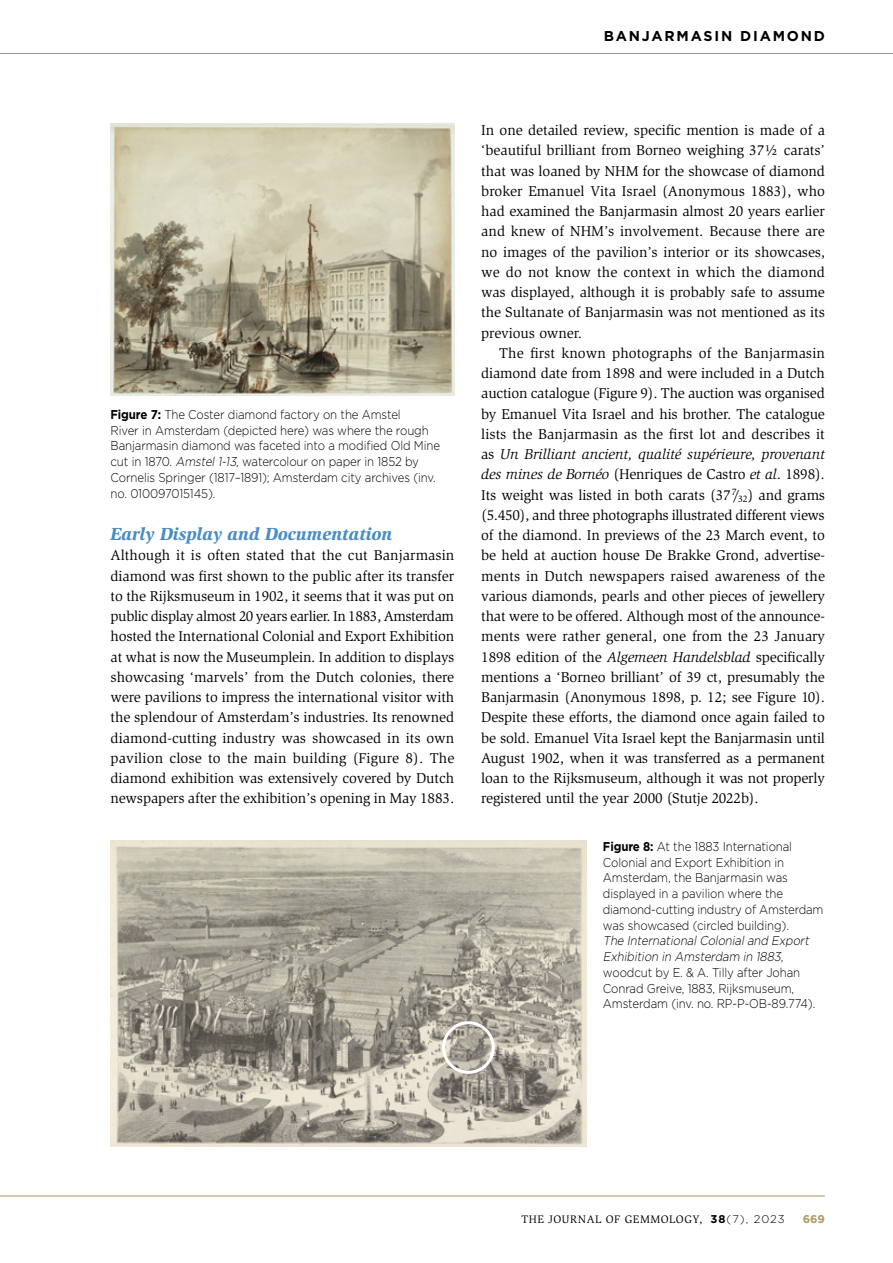
<style>
.page{position:relative;width:893px;height:1263px;background:#fff}
.page>*{position:absolute;margin:0;border:0;box-sizing:border-box;transform-origin:0 0}
.t1{font:italic 900 18px "Slimbach Std";letter-spacing:-.005em;color:#498dc3}
.t2{font:14.7px/20.2px "Slimbach Std";letter-spacing:-.005em;color:#000;text-align:justify}
.t3{font:700 14.25px "Gotham";letter-spacing:.125em;color:#000}
.t4{font:300 12.75px/15.8px "Gotham";letter-spacing:-.01em;color:#000;scale:.9 1}
.t5{font:11.25px "Slimbach Std";letter-spacing:.05em;color:#000}
.t6{font:700 11.25px "Gotham";color:#ae9a64}
.s1{font-weight:700}
.s2{font-style:italic}
.s3{font-family:"Gotham";font-weight:700}
.s4{font-family:"Gotham";font-weight:300}
</style>
<div class="page">
<hr style="left:0;top:53px;width:893px;height:1px;background:#ae9a64">
<hr style="left:0;top:1195px;width:825px;height:1px;background:#ae9a64">
<img style="left:111px;top:841px;width:476px;height:306px">
<img style="left:111px;top:123px;width:343px;height:273px">
<div style="left:442px;top:1021px;width:53px;height:53px;border:3px solid #fff;border-radius:50%"></div>
<p class="t3" style="left:604px;top:27px;width:223px">BANJARMASIN DIAMOND</p>
<p class="t4" style="left:111px;top:406px;width:368px"><span class="s1">Figure 7:</span> The Coster diamond factory on the Amstel<br>River in Amsterdam (depicted here) was where the rough Banjarmasin diamond was faceted into a modified Old Mine cut in 1870. <span class="s2">Amstel1-13</span>, watercolour on paper in 1852 by Cornelis Springer (1817–1891); Amsterdam city archives (inv. no. 010097015145).</p>
<p class="t1" style="left:111px;top:523px;width:283px">Early Display and Documentation</p>
<p class="t2" style="left:111px;top:545px;width:345px">Although it is often stated that the cut Banjarmasin diamond was first shown to the public after its transfer to the Rijksmuseum in 1902, it seems that it was put on public display almost 20 years earlier. In 1883, Amsterdam hosted the International Colonial and Export Exhibition at what is now the Museumplein. In addition to displays showcasing ‘marvels’ from the Dutch colonies, there were pavilions to impress the international visitor with the splendour of Amsterdam’s industries. Its renowned diamond-cutting industry was showcased in its own pavilion close to the main building (Figure 8). The diamond exhibition was extensively covered by Dutch newspapers after the exhibition’s opening in May 1883.</p>
<p class="t2" style="left:481px;top:120px;width:345px">In one detailed review, specific mention is made of a ‘beautiful brilliant from Borneo weighing 37½ carats’ that was loaned by NHM for the showcase of diamond broker Emanuel Vita Israel (Anonymous 1883), who had examined the Banjarmasin almost 20 years earlier and knew of NHM’s involvement. Because there are no images of the pavilion’s interior or its showcases, we do not know the context in which the diamond was displayed, although it is probably safe to assume the Sultanate of Banjarmasin was not mentioned as its previous owner.</p>
<p class="t2" style="left:481px;top:343px;width:345px;text-indent:18px">The first known photographs of the Banjarmasin diamond date from 1898 and were included in a Dutch auction catalogue (Figure 9). The auction was organised by Emanuel Vita Israel and his brother. The catalogue lists the Banjarmasin as the first lot and describes it as <span class="s2">Un Brilliant ancient, qualité supérieure, provenant des mines de Bornéo</span> (Henriques de Castro <span class="s2">et al</span>. 1898).<br>Its weight was listed in both carats (37<sup>7</sup>/<sub>32</sub>) and grams (5.450), and three photographs illustrated different views of the diamond. In previews of the 23 March event, to be held at auction house De Brakke Grond, advertise&shy;ments in Dutch newspapers raised awareness of the various diamonds, pearls and other pieces of jewellery that were to be offered. Although most of the announce&shy;ments were rather general, one from the 23 January 1898 edition of the <span class="s2">Algemeen Handelsblad</span> specifically mentions a ‘Borneo brilliant’ of 39 ct, presumably the Banjarmasin (Anonymous 1898, p. 12; see Figure 10).<br>Despite these efforts, the diamond once again failed to be sold. Emanuel Vita Israel kept the Banjarmasin until August 1902, when it was transferred as a permanent loan to the Rijksmuseum, although it was not properly registered until the year 2000 (Stutje 2022b).</p>
<p class="t4" style="left:603px;top:838px;width:246px"><span class="s1">Figure 8:</span> At the 1883 International Colonial and Export Exhibition in Amsterdam, the Banjarmasin was displayed in a pavilion where the diamond-cutting industry of Amsterdam was showcased (circled building).</p>
<p class="t4" style="left:603px;top:933px;width:237px"><span class="s2">The InternationalColonialand Export Exhibition in Amsterdam in 1883</span>, woodcut by E. &amp; A. Tilly after Johan Conrad Greive, 1883, Rijksmuseum, Amsterdam (inv. no. RP-P-OB-89.774).</p>
<p class="t5" style="left:521px;top:1213px;width:265px">THE JOURNAL OF GEMMOLOGY, <span class="s3">38</span><span class="s4">(7), 2023</span></p>
<p class="t6" style="left:803px;top:1212px;width:24px">669</p>
</div>
